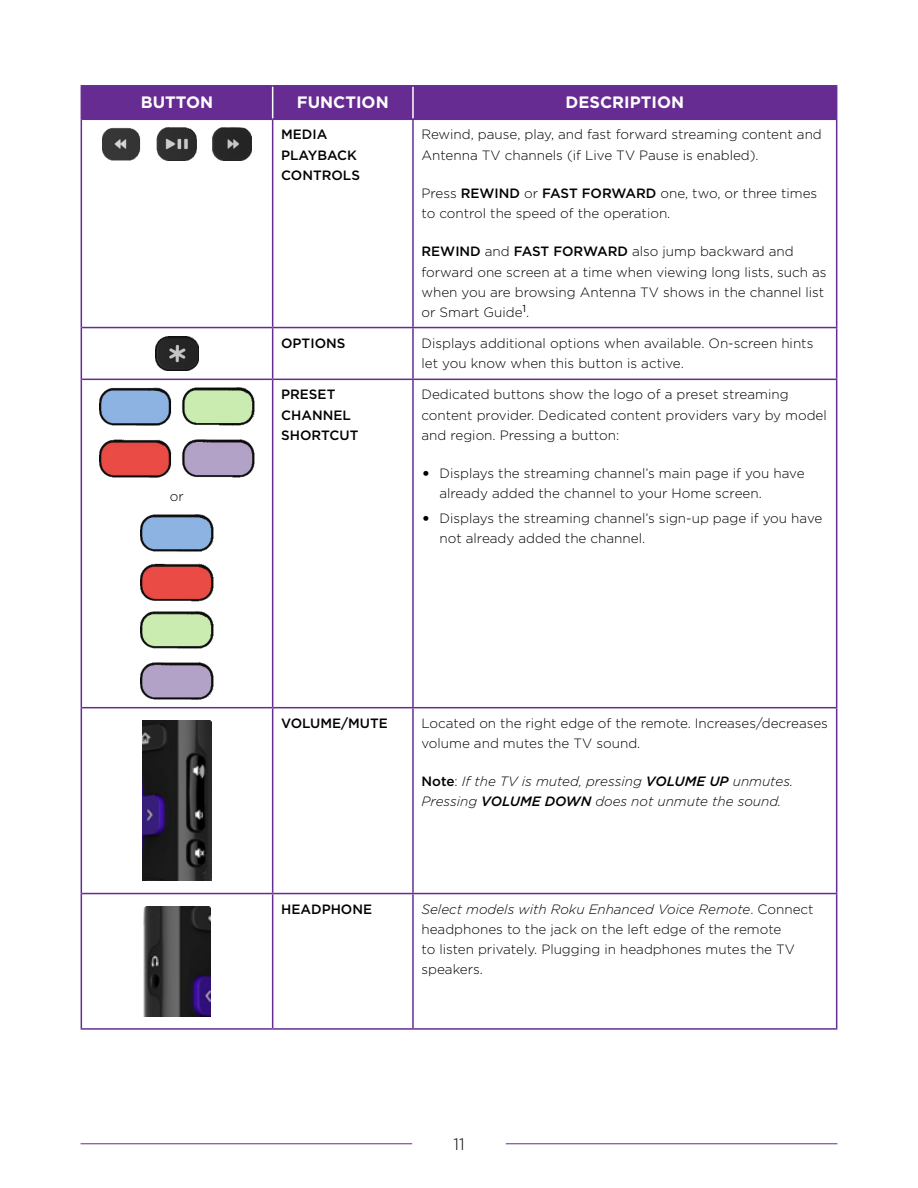
<style>
.page{position:relative;width:918px;height:1188px;background:#fff}
.page>*{position:absolute;margin:0;border:0;box-sizing:border-box;transform-origin:0 0}
.t1{font:700 16.5px "Gotham";color:#fff}
.t2{font:300 16.5px "Gotham";color:#000}
.t3{font:300 13.5px/20.2px "Gotham";color:#000}
.t4{font:italic 300 13.5px/20.2px "Gotham";color:#000}
.t5{font:500 13.5px/20.2px "Gotham";color:#000}
.s1{font-weight:500}
.s2{font-weight:400;font-size:18.9px}
.s3{font-weight:500;font-style:normal}
.s4{font-style:normal}
.s5{font-style:italic}
</style>
<div class="page">
<div style="left:82px;top:87px;width:754px;height:32px;background:#662c91"></div>
<hr style="left:272px;top:87px;width:1px;height:32px;background:#fff">
<hr style="left:412px;top:87px;width:2px;height:32px;background:#fff">
<hr style="left:836px;top:87px;width:1px;height:32px;background:#662c91">
<hr style="left:82px;top:119px;width:191px;height:1px;background:#662c91">
<hr style="left:273px;top:119px;width:140px;height:1px;background:#662c91">
<hr style="left:413px;top:119px;width:424px;height:1px;background:#662c91">
<hr style="left:81px;top:85px;width:192px;height:2px;background:#662c91">
<hr style="left:273px;top:85px;width:140px;height:2px;background:#662c91">
<hr style="left:413px;top:85px;width:424px;height:2px;background:#662c91">
<hr style="left:82px;top:327px;width:191px;height:1px;background:#662c91">
<hr style="left:273px;top:327px;width:140px;height:1px;background:#662c91">
<hr style="left:413px;top:327px;width:424px;height:1px;background:#662c91">
<hr style="left:82px;top:379px;width:191px;height:1px;background:#662c91">
<hr style="left:273px;top:379px;width:140px;height:1px;background:#662c91">
<hr style="left:413px;top:379px;width:424px;height:1px;background:#662c91">
<hr style="left:82px;top:707px;width:191px;height:1px;background:#662c91">
<hr style="left:273px;top:707px;width:140px;height:1px;background:#662c91">
<hr style="left:413px;top:707px;width:424px;height:1px;background:#662c91">
<hr style="left:82px;top:893px;width:191px;height:1px;background:#662c91">
<hr style="left:273px;top:893px;width:140px;height:1px;background:#662c91">
<hr style="left:413px;top:893px;width:424px;height:1px;background:#662c91">
<hr style="left:81px;top:1028px;width:192px;height:2px;background:#662c91">
<hr style="left:273px;top:1028px;width:140px;height:2px;background:#662c91">
<hr style="left:413px;top:1028px;width:424px;height:2px;background:#662c91">
<hr style="left:272px;top:120px;width:1px;height:207px;background:#662c91">
<hr style="left:412px;top:120px;width:2px;height:207px;background:#662c91">
<hr style="left:836px;top:120px;width:1px;height:207px;background:#662c91">
<hr style="left:272px;top:328px;width:1px;height:51px;background:#662c91">
<hr style="left:412px;top:328px;width:2px;height:51px;background:#662c91">
<hr style="left:836px;top:328px;width:1px;height:51px;background:#662c91">
<hr style="left:272px;top:380px;width:1px;height:327px;background:#662c91">
<hr style="left:412px;top:380px;width:2px;height:327px;background:#662c91">
<hr style="left:836px;top:380px;width:1px;height:327px;background:#662c91">
<hr style="left:272px;top:708px;width:1px;height:185px;background:#662c91">
<hr style="left:412px;top:708px;width:2px;height:185px;background:#662c91">
<hr style="left:836px;top:708px;width:1px;height:185px;background:#662c91">
<hr style="left:272px;top:894px;width:1px;height:134px;background:#662c91">
<hr style="left:412px;top:894px;width:2px;height:134px;background:#662c91">
<hr style="left:836px;top:894px;width:1px;height:134px;background:#662c91">
<hr style="left:81px;top:87px;width:1px;height:32px;background:#662c91">
<hr style="left:81px;top:119px;width:1px;height:209px;background:#662c91">
<hr style="left:81px;top:328px;width:1px;height:51px;background:#662c91">
<hr style="left:81px;top:379px;width:1px;height:329px;background:#662c91">
<hr style="left:81px;top:708px;width:1px;height:186px;background:#662c91">
<hr style="left:81px;top:894px;width:1px;height:134px;background:#662c91">
<img style="left:102px;top:128px;width:150px;height:32px">
<img style="left:156px;top:336px;width:42px;height:35px">
<img style="left:99px;top:388px;width:156px;height:89px">
<img style="left:141px;top:514px;width:72px;height:185px">
<img style="left:142px;top:720px;width:70px;height:161px">
<img style="left:143px;top:906px;width:68px;height:110px">
<hr style="left:81px;top:1143px;width:331px;height:1px;background:#662c91">
<hr style="left:506px;top:1143px;width:331px;height:1px;background:#662c91">
<p class="t1" style="left:141px;top:92px;width:74px">BUTTON</p>
<p class="t1" style="left:297px;top:92px;width:93px">FUNCTION</p>
<p class="t1" style="left:566px;top:92px;width:120px">DESCRIPTION</p>
<p class="t5" style="left:281px;top:124px;width:80px">MEDIA<br>PLAYBACK<br>CONTROLS</p>
<p class="t3" style="left:421px;top:124px;width:402px">Rewind, pause, play, and fast forward streaming content and<br>Antenna TV channels (if Live TV Pause is enabled).</p>
<p class="t3" style="left:421px;top:183px;width:397px">Press <span class="s1">REWIND</span> or <span class="s1">FAST FORWARD</span> one, two, or three times to control the speed of the operation.</p>
<p class="t3" style="left:421px;top:241px;width:407px"><span class="s1">REWIND</span> and <span class="s1">FAST FORWARD</span> also jump backward and forward one screen at a time when viewing long lists, such as when you are browsing Antenna TV shows in the channel list or Smart Guide<sup>1</sup>.</p>
<p class="t5" style="left:281px;top:332px;width:66px">OPTIONS</p>
<p class="t3" style="left:421px;top:332px;width:393px">Displays additional options when available. On-screen hints let you know when this button is active.</p>
<p class="t3" style="left:170px;top:486px;width:16px">or</p>
<p class="t5" style="left:281px;top:384px;width:79px">PRESET<br>CHANNEL<br>SHORTCUT</p>
<p class="t3" style="left:421px;top:384px;width:407px">Dedicated buttons show the logo of a preset streaming content provider. Dedicated content providers vary by model and region. Pressing a button:</p>
<p class="t3" style="left:439px;top:463px;width:367px;text-indent:-18px"><span class="s2">•</span> Displays the streaming channel’s main page if you have already added the channel to your Home screen.</p>
<p class="t3" style="left:439px;top:508px;width:384px;text-indent:-18px"><span class="s2">•</span> Displays the streaming channel’s sign-up page if you have not already added the channel.</p>
<p class="t5" style="left:281px;top:713px;width:108px">VOLUME/MUTE</p>
<p class="t3" style="left:421px;top:712px;width:408px">Located on the right edge of the remote. Increases/decreases volume and mutes the TV sound.</p>
<p class="t4" style="left:421px;top:771px;width:373px"><span class="s3">Note</span><span class="s4">:</span> If the TV is muted, pressing <span class="s1">VOLUME UP</span> unmutes.<br>Pressing <span class="s1">VOLUME DOWN</span> does not unmute the sound.</p>
<p class="t5" style="left:281px;top:898px;width:92px">HEADPHONE</p>
<p class="t3" style="left:421px;top:898px;width:394px"><span class="s5">Select models with Roku Enhanced Voice Remote</span>. Connect headphones to the jack on the left edge of the remote<br>to listen privately. Plugging in headphones mutes the TV speakers.</p>
<p class="t2" style="left:453px;top:1133px;width:13px">11</p>
</div>
